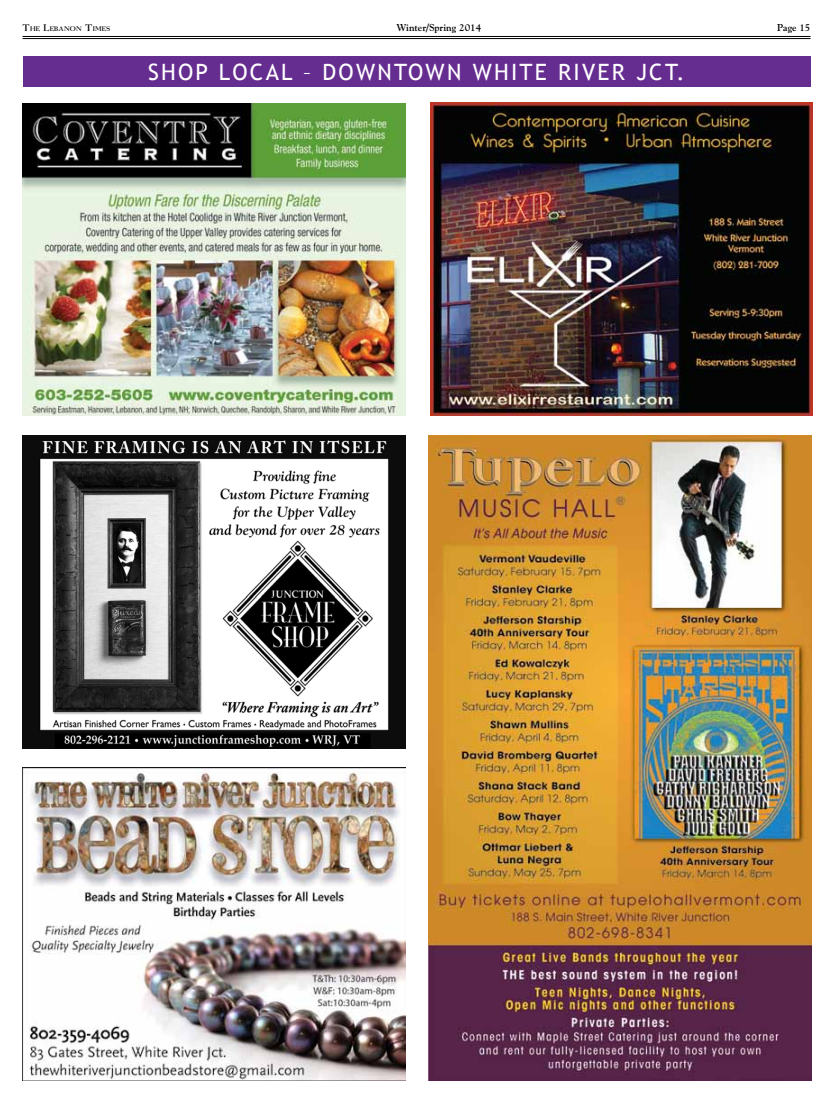
<style>
.page{position:relative;width:833px;height:1103px;background:#fff}
.page>*{position:absolute;margin:0;border:0;box-sizing:border-box;transform-origin:0 0}
.t1{font:22.5px "Trebuchet MS";letter-spacing:.1em;color:#fff}
.t2{font:700 10px "Goudy";color:#000}
.t3{font:300 7.88px "Grail";letter-spacing:.03em;color:#000}
.s1{font-size:11.25px}
</style>
<div class="page">
<hr style="left:22px;top:36px;width:788px;height:1px;background:#000">
<hr style="left:22px;top:38px;width:788px;height:1px;background:#000">
<img style="left:22px;top:103px;width:383px;height:313px">
<div style="left:22px;top:56px;width:788px;height:31px;background:#662d91"></div>
<img style="left:22px;top:435px;width:383px;height:313px">
<img style="left:22px;top:767px;width:383px;height:313px">
<img style="left:430px;top:103px;width:382px;height:313px">
<img style="left:428px;top:435px;width:383px;height:645px">
<p class="t3" style="left:22px;top:24px;width:89px"><span class="s1">T</span>HE <span class="s1">L</span>EBANON <span class="s1">T</span>IMES</p>
<p class="t2" style="left:396px;top:21px;width:86px">Winter/Spring 2014</p>
<p class="t2" style="left:777px;top:21px;width:35px">Page 15</p>
<p class="t1" style="left:148px;top:59px;width:538px">SHOP LOCAL – DOWNTOWN WHITE RIVER JCT.</p>
</div>
